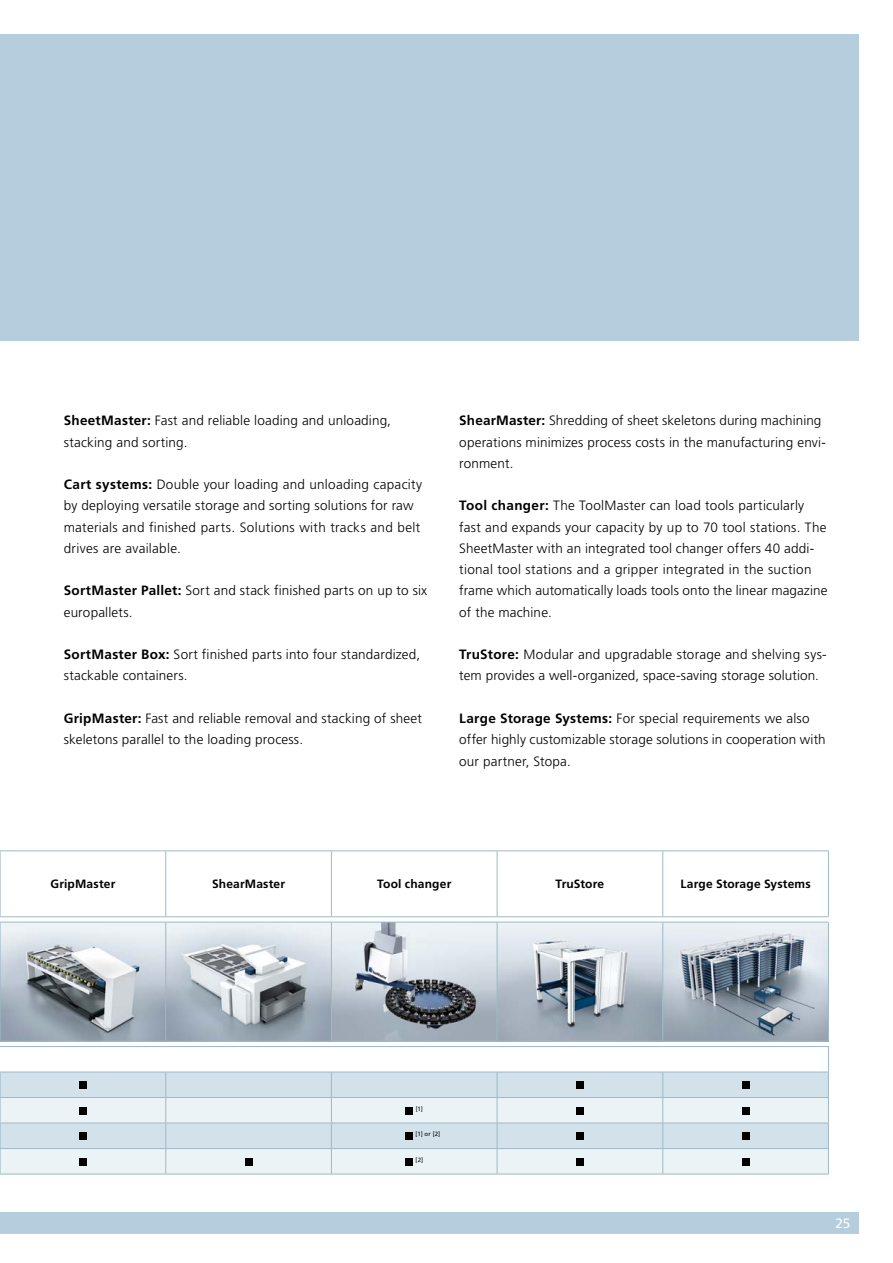
<style>
.page{position:relative;width:893px;height:1263px;background:#fff}
.page>*{position:absolute;margin:0;border:0;box-sizing:border-box;transform-origin:0 0}
.t1{font:300 13.5px/21.3px "Frutiger LT Pro";letter-spacing:.015em;color:#000}
.t2{font:13.5px "Frutiger LT Pro";color:#fff}
.t3{font:700 12px "Frutiger LT Pro";letter-spacing:.015em;color:#000}
.t4{font:6.15px "Frutiger LT Pro";color:#000}
.s1{font-weight:700}
</style>
<div class="page">
<div style="left:0;top:1212px;width:859px;height:21px;background:#b4cedd"></div>
<div style="left:0;top:34px;width:859px;height:306px;background:#b4cedd"></div>
<img style="left:1px;top:923px;width:827px;height:118px">
<div style="left:1px;top:1072px;width:827px;height:25px;background:#d2e1ea"></div>
<svg style="left:1px;top:1098px;width:827px;height:76px;background:#e2ebf1"></svg>
<hr style="left:0;top:850px;width:166px;height:1px;background:#9eb9c7">
<hr style="left:0;top:851px;width:1px;height:65px;background:#9eb9c7">
<hr style="left:166px;top:850px;width:165px;height:1px;background:#9eb9c7">
<hr style="left:165px;top:851px;width:1px;height:65px;background:#9eb9c7">
<hr style="left:331px;top:850px;width:166px;height:1px;background:#9eb9c7">
<hr style="left:331px;top:851px;width:1px;height:65px;background:#9eb9c7">
<hr style="left:497px;top:850px;width:166px;height:1px;background:#9eb9c7">
<hr style="left:497px;top:851px;width:1px;height:65px;background:#9eb9c7">
<hr style="left:663px;top:850px;width:166px;height:1px;background:#9eb9c7">
<hr style="left:662px;top:851px;width:1px;height:65px;background:#9eb9c7">
<hr style="left:828px;top:851px;width:1px;height:65px;background:#9eb9c7">
<hr style="left:0;top:916px;width:166px;height:1px;background:#9eb9c7">
<hr style="left:166px;top:916px;width:165px;height:1px;background:#9eb9c7">
<hr style="left:331px;top:916px;width:166px;height:1px;background:#9eb9c7">
<hr style="left:497px;top:916px;width:166px;height:1px;background:#9eb9c7">
<hr style="left:663px;top:916px;width:166px;height:1px;background:#9eb9c7">
<hr style="left:0;top:922px;width:166px;height:1px;background:#9eb9c7">
<hr style="left:0;top:922px;width:1px;height:119px;background:#9eb9c7">
<hr style="left:166px;top:922px;width:165px;height:1px;background:#9eb9c7">
<hr style="left:165px;top:922px;width:1px;height:119px;background:#9eb9c7">
<hr style="left:331px;top:922px;width:166px;height:1px;background:#9eb9c7">
<hr style="left:331px;top:922px;width:1px;height:119px;background:#9eb9c7">
<hr style="left:497px;top:922px;width:166px;height:1px;background:#9eb9c7">
<hr style="left:497px;top:922px;width:1px;height:119px;background:#9eb9c7">
<hr style="left:663px;top:922px;width:166px;height:1px;background:#9eb9c7">
<hr style="left:662px;top:922px;width:1px;height:119px;background:#9eb9c7">
<hr style="left:828px;top:922px;width:1px;height:119px;background:#9eb9c7">
<hr style="left:0;top:1041px;width:166px;height:1px;background:#9eb9c7">
<hr style="left:166px;top:1041px;width:165px;height:1px;background:#9eb9c7">
<hr style="left:331px;top:1041px;width:166px;height:1px;background:#9eb9c7">
<hr style="left:497px;top:1041px;width:166px;height:1px;background:#9eb9c7">
<hr style="left:663px;top:1041px;width:166px;height:1px;background:#9eb9c7">
<hr style="left:0;top:1046px;width:166px;height:1px;background:#9eb9c7">
<hr style="left:166px;top:1046px;width:165px;height:1px;background:#9eb9c7">
<hr style="left:331px;top:1046px;width:166px;height:1px;background:#9eb9c7">
<hr style="left:497px;top:1046px;width:166px;height:1px;background:#9eb9c7">
<hr style="left:663px;top:1046px;width:166px;height:1px;background:#9eb9c7">
<hr style="left:0;top:1071px;width:166px;height:1px;background:#9eb9c7">
<hr style="left:166px;top:1071px;width:165px;height:1px;background:#9eb9c7">
<hr style="left:331px;top:1071px;width:166px;height:1px;background:#9eb9c7">
<hr style="left:497px;top:1071px;width:166px;height:1px;background:#9eb9c7">
<hr style="left:663px;top:1071px;width:166px;height:1px;background:#9eb9c7">
<hr style="left:0;top:1097px;width:166px;height:1px;background:#9eb9c7">
<hr style="left:166px;top:1097px;width:165px;height:1px;background:#9eb9c7">
<hr style="left:331px;top:1097px;width:166px;height:1px;background:#9eb9c7">
<hr style="left:497px;top:1097px;width:166px;height:1px;background:#9eb9c7">
<hr style="left:663px;top:1097px;width:166px;height:1px;background:#9eb9c7">
<hr style="left:0;top:1123px;width:166px;height:1px;background:#9eb9c7">
<hr style="left:166px;top:1123px;width:165px;height:1px;background:#9eb9c7">
<hr style="left:331px;top:1123px;width:166px;height:1px;background:#9eb9c7">
<hr style="left:497px;top:1123px;width:166px;height:1px;background:#9eb9c7">
<hr style="left:663px;top:1123px;width:166px;height:1px;background:#9eb9c7">
<hr style="left:0;top:1148px;width:166px;height:1px;background:#9eb9c7">
<hr style="left:166px;top:1148px;width:165px;height:1px;background:#9eb9c7">
<svg style="left:165px;top:1072px;width:1px;height:102px"></svg>
<hr style="left:331px;top:1148px;width:166px;height:1px;background:#9eb9c7">
<svg style="left:331px;top:1072px;width:1px;height:102px"></svg>
<hr style="left:497px;top:1148px;width:166px;height:1px;background:#9eb9c7">
<svg style="left:497px;top:1072px;width:1px;height:102px"></svg>
<hr style="left:663px;top:1148px;width:166px;height:1px;background:#9eb9c7">
<svg style="left:662px;top:1072px;width:1px;height:102px"></svg>
<svg style="left:0;top:1071px;width:1px;height:103px"></svg>
<hr style="left:0;top:1174px;width:166px;height:1px;background:#9eb9c7">
<hr style="left:166px;top:1174px;width:165px;height:1px;background:#9eb9c7">
<hr style="left:331px;top:1174px;width:166px;height:1px;background:#9eb9c7">
<hr style="left:497px;top:1174px;width:166px;height:1px;background:#9eb9c7">
<hr style="left:663px;top:1174px;width:166px;height:1px;background:#9eb9c7">
<svg style="left:828px;top:1047px;width:1px;height:127px"></svg>
<div style="left:79px;top:1081px;width:8px;height:8px;background:#000"></div>
<div style="left:576px;top:1081px;width:8px;height:8px;background:#000"></div>
<div style="left:742px;top:1081px;width:7px;height:8px;background:#000"></div>
<div style="left:79px;top:1107px;width:8px;height:7px;background:#000"></div>
<div style="left:406px;top:1107px;width:7px;height:7px;background:#000"></div>
<div style="left:576px;top:1107px;width:8px;height:7px;background:#000"></div>
<div style="left:742px;top:1107px;width:7px;height:7px;background:#000"></div>
<div style="left:79px;top:1132px;width:8px;height:8px;background:#000"></div>
<div style="left:405px;top:1132px;width:8px;height:8px;background:#000"></div>
<div style="left:576px;top:1132px;width:8px;height:8px;background:#000"></div>
<div style="left:742px;top:1132px;width:7px;height:8px;background:#000"></div>
<div style="left:79px;top:1158px;width:8px;height:7px;background:#000"></div>
<div style="left:245px;top:1158px;width:7px;height:7px;background:#000"></div>
<div style="left:405px;top:1158px;width:8px;height:7px;background:#000"></div>
<div style="left:576px;top:1158px;width:8px;height:7px;background:#000"></div>
<div style="left:742px;top:1158px;width:7px;height:7px;background:#000"></div>
<p class="t1" style="left:64px;top:410px;width:329px"><span class="s1">SheetMaster:</span> Fast and reliable loading and unloading, stacking and sorting.</p>
<p class="t1" style="left:64px;top:474px;width:360px"><span class="s1">Cart systems:</span> Double your loading and unloading capacity by deploying versatile storage and sorting solutions for raw materials and finished parts. Solutions with tracks and belt drives are available.</p>
<p class="t1" style="left:64px;top:580px;width:365px"><span class="s1">SortMaster Pallet:</span> Sort and stack finished parts on up to six europallets.</p>
<p class="t1" style="left:64px;top:644px;width:358px"><span class="s1">SortMaster Box:</span> Sort finished parts into four standardized, stackable containers.</p>
<p class="t1" style="left:64px;top:708px;width:360px"><span class="s1">GripMaster:</span> Fast and reliable removal and stacking of sheet skeletons parallel to the loading process.</p>
<p class="t1" style="left:459px;top:410px;width:368px"><span class="s1">ShearMaster:</span> Shredding of sheet skeletons during machining operations minimizes process costs in the manufacturing envi&shy;ronment.</p>
<p class="t1" style="left:459px;top:495px;width:370px"><span class="s1">Tool changer:</span> The ToolMaster can load tools particularly fast and expands your capacity by up to 70 tool stations. The SheetMaster with an integrated tool changer offers 40 addi&shy;tional tool stations and a gripper integrated in the suction frame which automatically loads tools onto the linear magazine of the machine.</p>
<p class="t1" style="left:459px;top:644px;width:369px"><span class="s1">TruStore:</span> Modular and upgradable storage and shelving sys&shy;tem provides a well-organized, space-saving storage solution.</p>
<p class="t1" style="left:459px;top:708px;width:368px"><span class="s1">Large Storage Systems:</span> For special requirements we also offer highly customizable storage solutions in cooperation with our partner, Stopa.</p>
<p class="t3" style="left:50px;top:877px;width:66px">GripMaster</p>
<p class="t3" style="left:212px;top:877px;width:74px">ShearMaster</p>
<p class="t3" style="left:377px;top:877px;width:76px">Tool changer</p>
<p class="t3" style="left:556px;top:877px;width:50px">TruStore</p>
<p class="t3" style="left:680px;top:877px;width:132px">Large Storage Systems</p>
<p class="t4" style="left:416px;top:1105px;width:9px">[1]</p>
<p class="t4" style="left:416px;top:1130px;width:26px">[1] or [2]</p>
<p class="t4" style="left:416px;top:1156px;width:9px">[2]</p>
<p class="t2" style="left:835px;top:1215px;width:17px">25</p>
</div>
